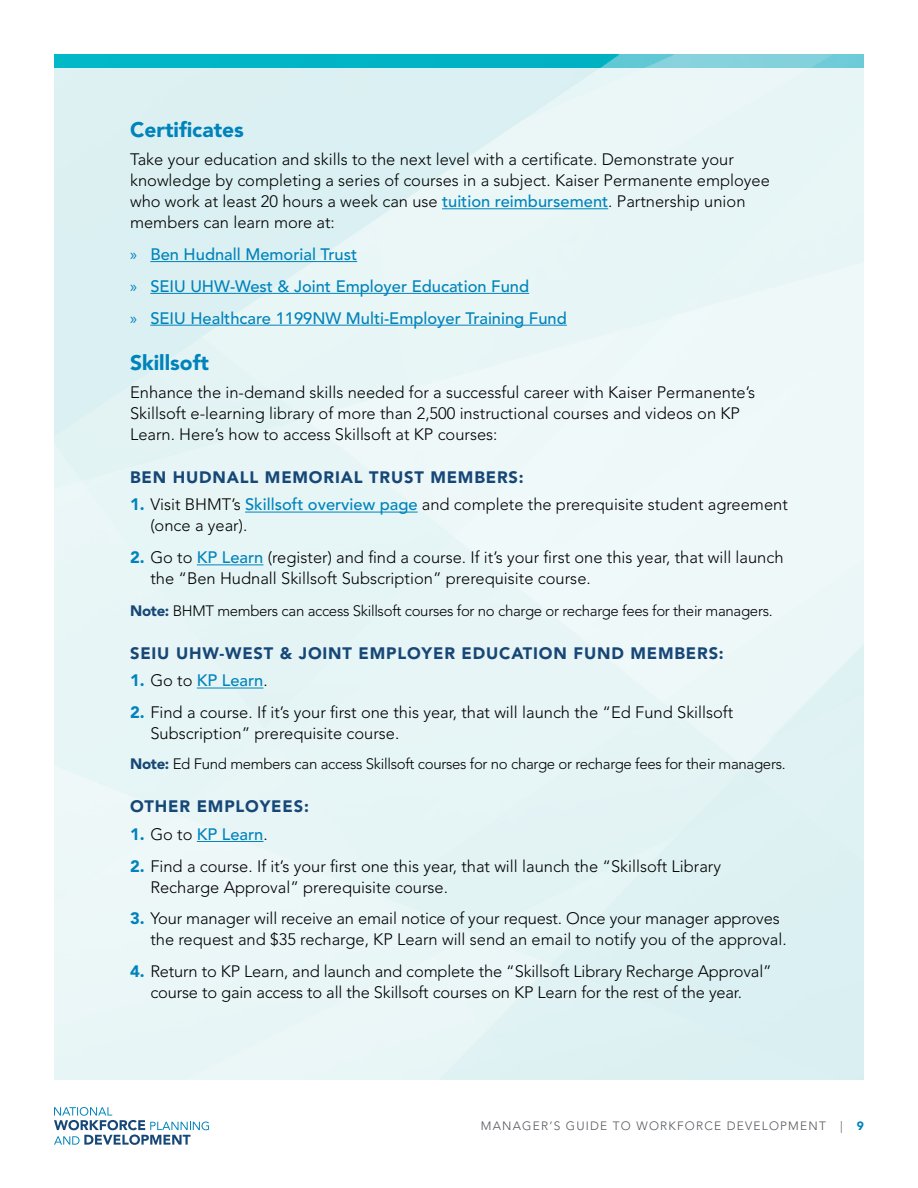
<style>
.page{position:relative;width:918px;height:1188px;background:#fff}
.page>*{position:absolute;margin:0;border:0;box-sizing:border-box;transform-origin:0 0}
.t1{font:900 21px "Avenir LT Std";color:#0083bb}
.t2{font:300 16.5px/21px "Avenir LT Std";color:#000}
.t3{font:500 16.5px/31.8px "Avenir LT Std";color:#0083bb}
.t4{font:900 16.5px "Avenir LT Std";letter-spacing:.05em;color:#164777}
.t5{font:300 15px "Avenir LT Std";letter-spacing:-.02em;color:#000}
.t6{font:300 12px "Avenir LT Std";letter-spacing:.1em;color:#54565b}
.s1{font-weight:500;color:#0083bb}
.s2{font-family:"Myriad Pro";font-weight:400}
.s3{font-weight:900;color:#0083bb}
.s4{font-weight:900;color:#164777}
.s5{font-weight:900}
.s6{font-weight:300;color:#000}
</style>
<div class="page">
<svg style="left:54px;top:1107px;width:155px;height:38px"></svg>
<img style="left:54px;top:54px;width:810px;height:14px">
<hr style="left:442px;top:208px;width:166px;height:1px;background:#0083bb">
<hr style="left:150px;top:261px;width:207px;height:1px;background:#0083bb">
<hr style="left:150px;top:293px;width:379px;height:1px;background:#0083bb">
<hr style="left:150px;top:325px;width:417px;height:1px;background:#0083bb">
<hr style="left:245px;top:512px;width:173px;height:1px;background:#0083bb">
<hr style="left:197px;top:564px;width:66px;height:1px;background:#0083bb">
<hr style="left:197px;top:688px;width:66px;height:1px;background:#0083bb">
<hr style="left:197px;top:841px;width:66px;height:1px;background:#0083bb">
<p class="t1" style="left:130px;top:117px;width:115px">Certificates</p>
<p class="t2" style="left:130px;top:149px;width:641px">Take your education and skills to the next level with a certificate. Demonstrate your knowledge by completing a series of courses in a subject. Kaiser Permanente employee who work at least 20 hours a week can use <span class="s1">tuition reimbursement</span>. Partnership union members can learn more at:</p>
<p class="t3" style="left:130px;top:239px;width:438px"><span class="s2">»</span> Ben Hudnall Memorial Trust<br><span class="s2">»</span> SEIU UHW-West &amp; Joint Employer Education Fund<br><span class="s2">»</span> SEIU Healthcare 1199NW Multi-Employer Training Fund</p>
<p class="t1" style="left:130px;top:350px;width:80px">Skillsoft</p>
<p class="t2" style="left:130px;top:382px;width:627px">Enhance the in-demand skills needed for a successful career with Kaiser Permanente’s<br>Skillsoft e-learning library of more than 2,500 instructional courses and videos on KP<br>Learn. Here’s how to access Skillsoft at KP courses:</p>
<p class="t4" style="left:130px;top:467px;width:395px">BEN HUDNALL MEMORIAL TRUST MEMBERS:</p>
<p class="t2" style="left:150px;top:494px;width:639px;text-indent:-20px"><span class="s3">1.</span> Visit BHMT’s <span class="s1">Skillsoft overview page</span> and complete the prerequisite student agreement (once a year).</p>
<p class="t2" style="left:150px;top:547px;width:635px;text-indent:-20px"><span class="s3">2.</span> Go to <span class="s1">KP Learn</span> (register) and find a course. If it’s your first one this year, that will launch the “Ben Hudnall Skillsoft Subscription” prerequisite course.</p>
<p class="t5" style="left:130px;top:602px;width:644px"><span class="s4">Note:</span> BHMT members can access Skillsoft courses for no charge or recharge fees for their managers.</p>
<p class="t4" style="left:130px;top:643px;width:595px">SEIU UHW-WEST &amp; JOINT EMPLOYER EDUCATION FUND MEMBERS:</p>
<p class="t3" style="left:130px;top:665px;width:139px"><span class="s5">1.</span> <span class="s6">Go to</span> KP Learn<span class="s6">.</span></p>
<p class="t2" style="left:150px;top:702px;width:585px;text-indent:-20px"><span class="s3">2.</span> Find a course. If it’s your first one this year, that will launch the “Ed Fund Skillsoft<br>Subscription” prerequisite course.</p>
<p class="t5" style="left:130px;top:755px;width:657px"><span class="s4">Note:</span> Ed Fund members can access Skillsoft courses for no charge or recharge fees for their managers.</p>
<p class="t4" style="left:130px;top:796px;width:180px">OTHER EMPLOYEES:</p>
<p class="t3" style="left:130px;top:819px;width:139px"><span class="s5">1.</span> <span class="s6">Go to</span> KP Learn<span class="s6">.</span></p>
<p class="t2" style="left:150px;top:855px;width:572px;text-indent:-20px"><span class="s3">2.</span> Find a course. If it’s your first one this year, that will launch the “Skillsoft Library<br>Recharge Approval” prerequisite course.</p>
<p class="t2" style="left:150px;top:908px;width:638px;text-indent:-20px"><span class="s3">3.</span> Your manager will receive an email notice of your request. Once your manager approves the request and $35 recharge, KP Learn will send an email to notify you of the approval.</p>
<p class="t2" style="left:130px;top:961px;width:643px;text-align:center"><span class="s3">4.</span> Return to KP Learn, and launch and complete the “Skillsoft Library Recharge Approval” course to gain access to all the Skillsoft courses on KP Learn for the rest of the year.</p>
<p class="t6" style="left:481px;top:1119px;width:385px">MANAGER’S GUIDE TO WORKFORCE DEVELOPMENT | <span class="s3">9</span></p>
</div>
